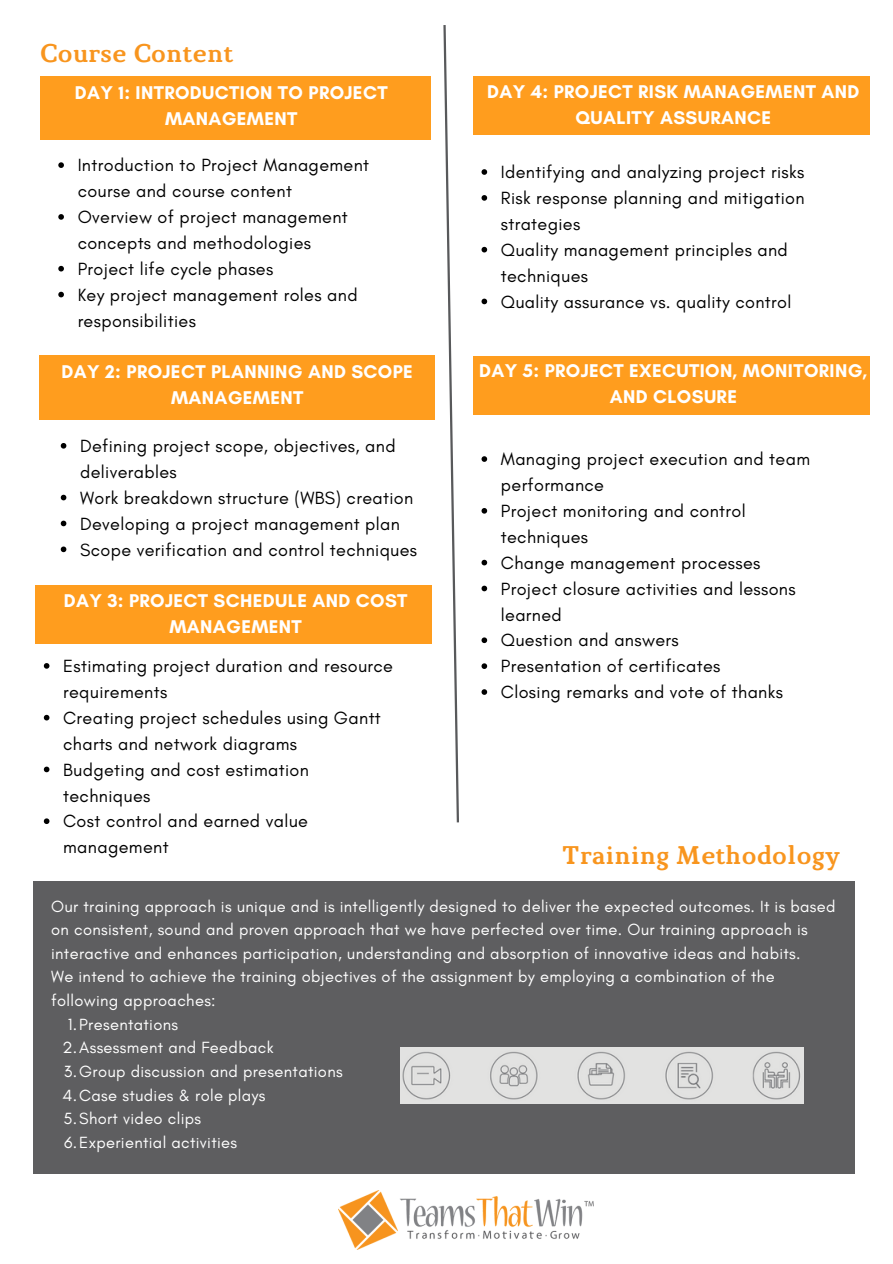
<style>
.page{position:relative;width:893px;height:1264px;background:#fff}
.page>*{position:absolute;margin:0;border:0;box-sizing:border-box;transform-origin:0 0}
.t1{font:700 25.5px "Marta";letter-spacing:.02em;color:#f8951e}
.t2{font:700 18.75px/25.8px "Glacial Indifference";letter-spacing:.02em;color:#fff;text-align:center}
.t3{font:18px/25.8px "Glacial Indifference";letter-spacing:.02em;color:#000}
.t4{font:16.5px/23.7px "Glacial Indifference";letter-spacing:.02em;color:#fff}
</style>
<div class="page">
<svg style="left:443px;top:25px;width:16px;height:798px"></svg>
<img style="left:339px;top:1190px;width:254px;height:59px">
<div style="left:39px;top:355px;width:395px;height:65px;background:#ff9d1e"></div>
<div style="left:41px;top:76px;width:389px;height:63px;background:#ff9d1e"></div>
<div style="left:35px;top:585px;width:397px;height:59px;background:#ff9d1e"></div>
<div style="left:473px;top:76px;width:396px;height:59px;background:#ff9d1e"></div>
<div style="left:473px;top:355px;width:396px;height:59px;background:#ff9d1e"></div>
<div style="left:33px;top:881px;width:821px;height:293px;background:#5e5e60"></div>
<svg style="left:61px;top:443px;width:5px;height:5px"></svg>
<svg style="left:61px;top:495px;width:5px;height:5px"></svg>
<svg style="left:61px;top:520px;width:5px;height:6px"></svg>
<svg style="left:61px;top:546px;width:5px;height:6px"></svg>
<svg style="left:58px;top:162px;width:6px;height:6px"></svg>
<svg style="left:58px;top:214px;width:6px;height:6px"></svg>
<svg style="left:58px;top:266px;width:6px;height:5px"></svg>
<svg style="left:58px;top:292px;width:6px;height:5px"></svg>
<svg style="left:44px;top:663px;width:5px;height:5px"></svg>
<svg style="left:44px;top:715px;width:5px;height:5px"></svg>
<svg style="left:44px;top:766px;width:5px;height:6px"></svg>
<svg style="left:44px;top:818px;width:5px;height:6px"></svg>
<svg style="left:481px;top:169px;width:6px;height:6px"></svg>
<svg style="left:481px;top:195px;width:6px;height:6px"></svg>
<svg style="left:481px;top:247px;width:6px;height:5px"></svg>
<svg style="left:481px;top:298px;width:6px;height:6px"></svg>
<svg style="left:481px;top:456px;width:6px;height:6px"></svg>
<svg style="left:481px;top:508px;width:6px;height:5px"></svg>
<svg style="left:481px;top:560px;width:6px;height:5px"></svg>
<svg style="left:481px;top:585px;width:6px;height:6px"></svg>
<svg style="left:481px;top:637px;width:6px;height:6px"></svg>
<svg style="left:481px;top:663px;width:6px;height:6px"></svg>
<svg style="left:481px;top:689px;width:6px;height:6px"></svg>
<img style="left:401px;top:1047px;width:402px;height:56px">
<p class="t1" style="left:41px;top:43px;width:194px">Course Content</p>
<p class="t2" style="left:75px;top:79px;width:314px">DAY 1: INTRODUCTION TO PROJECT<br>MANAGEMENT</p>
<p class="t3" style="left:78px;top:152px;width:293px">Introduction to Project Management course and course content</p>
<h2 class="t3" style="left:78px;top:204px;width:271px">Overview of project management concepts and methodologies</h2>
<p class="t3" style="left:78px;top:256px;width:197px">Project life cycle phases</p>
<p class="t3" style="left:78px;top:281px;width:281px">Key project management roles and responsibilities</p>
<p class="t2" style="left:62px;top:359px;width:353px">DAY 2: PROJECT PLANNING AND SCOPE<br>MANAGEMENT</p>
<h2 class="t2" style="left:487px;top:79px;width:374px">DAY 4: PROJECT RISK MANAGEMENT AND<br>QUALITY ASSURANCE</h2>
<p class="t3" style="left:501px;top:159px;width:305px">Identifying and analyzing project risks</p>
<p class="t3" style="left:501px;top:185px;width:305px">Risk response planning and mitigation strategies</p>
<p class="t3" style="left:501px;top:237px;width:288px">Quality management principles and techniques</p>
<h2 class="t3" style="left:501px;top:288px;width:292px">Quality assurance vs. quality control</h2>
<p class="t2" style="left:479px;top:358px;width:389px">DAY 5: PROJECT EXECUTION, MONITORING,<br>AND CLOSURE</p>
<p class="t3" style="left:80px;top:433px;width:317px">Defining project scope, objectives, and deliverables</p>
<p class="t3" style="left:80px;top:484px;width:334px">Work breakdown structure (WBS) creation</p>
<p class="t3" style="left:80px;top:510px;width:321px">Developing a project management plan</p>
<p class="t3" style="left:80px;top:536px;width:338px">Scope verification and control techniques</p>
<p class="t3" style="left:501px;top:446px;width:311px">Managing project execution and team performance</p>
<p class="t3" style="left:501px;top:498px;width:246px">Project monitoring and control techniques</p>
<p class="t3" style="left:501px;top:549px;width:261px">Change management processes</p>
<p class="t3" style="left:501px;top:575px;width:296px">Project closure activities and lessons learned</p>
<p class="t3" style="left:501px;top:627px;width:179px">Question and answers</p>
<p class="t3" style="left:501px;top:653px;width:221px">Presentation of certificates</p>
<p class="t3" style="left:501px;top:679px;width:283px">Closing remarks and vote of thanks</p>
<h2 class="t2" style="left:64px;top:587px;width:345px">DAY 3: PROJECT SCHEDULE AND COST<br>MANAGEMENT</h2>
<p class="t3" style="left:63px;top:653px;width:331px">Estimating project duration and resource requirements</p>
<p class="t3" style="left:63px;top:704px;width:319px">Creating project schedules using Gantt charts and network diagrams</p>
<h2 class="t3" style="left:63px;top:756px;width:247px">Budgeting and cost estimation techniques</h2>
<p class="t3" style="left:63px;top:808px;width:246px">Cost control and earned value management</p>
<h1 class="t1" style="left:562px;top:845px;width:279px">Training Methodology</h1>
<p class="t4" style="left:51px;top:893px;width:786px">Our training approach is unique and is intelligently designed to deliver the expected outcomes. It is based on consistent, sound and proven approach that we have perfected over time. Our training approach is interactive and enhances participation, understanding and absorption of innovative ideas and habits.</p>
<p class="t4" style="left:51px;top:964px;width:725px">We intend to achieve the training objectives of the assignment by employing a combination of the following approaches:</p>
<p class="t4" style="left:68px;top:1012px;width:112px">1.Presentations</p>
<p class="t4" style="left:62px;top:1035px;width:213px">2.Assessment and Feedback</p>
<p class="t4" style="left:64px;top:1059px;width:280px">3.Group discussion and presentations</p>
<p class="t4" style="left:62px;top:1082px;width:204px">4.Case studies &amp; role plays</p>
<p class="t4" style="left:63px;top:1106px;width:139px">5.Short video clips</p>
<p class="t4" style="left:64px;top:1130px;width:175px">6.Experiential activities</p>
</div>
